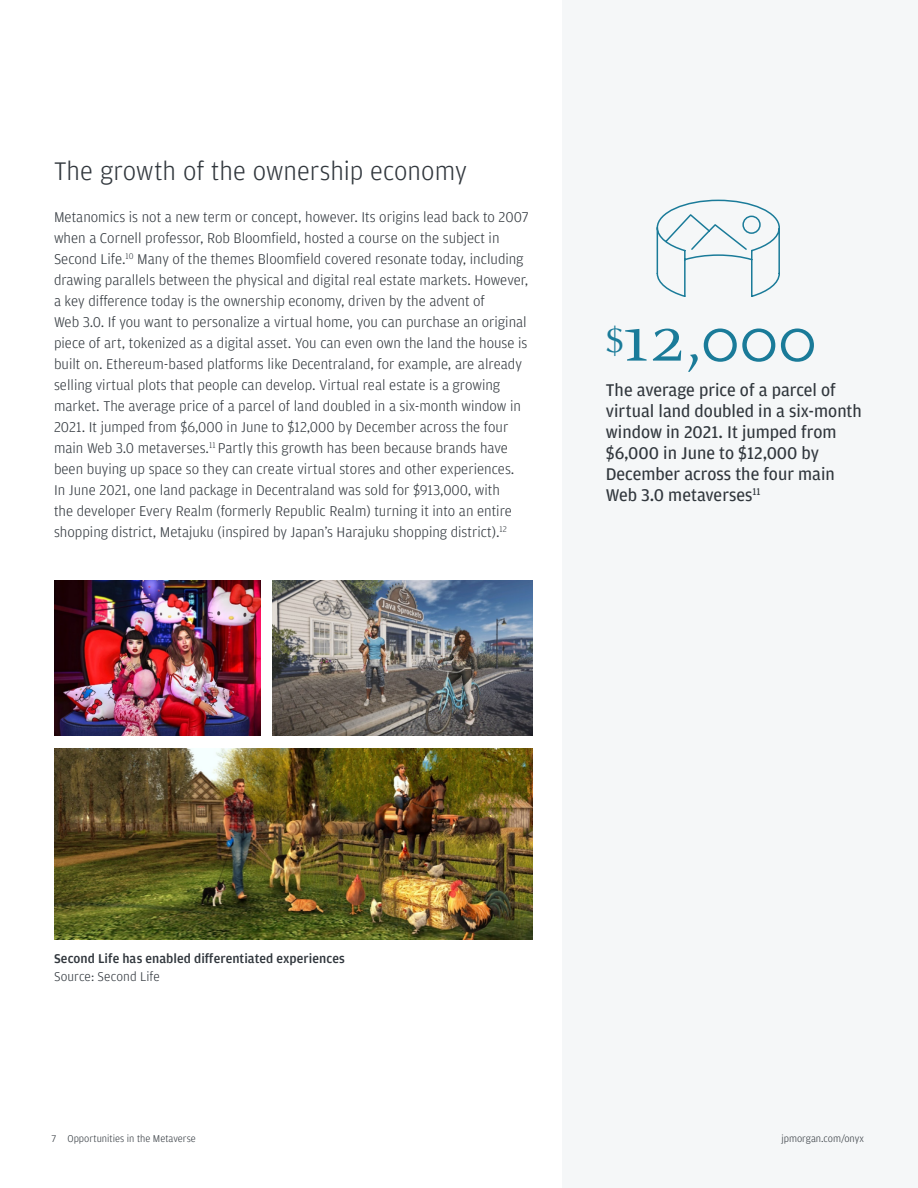
<style>
.page{position:relative;width:918px;height:1188px;background:#fff}
.page>*{position:absolute;margin:0;border:0;box-sizing:border-box;transform-origin:0 0}
.t1{font:72px "Celeste OT";color:#1a7b99}
.t2{font:300 27px "Amplitude";color:#31373d}
.Body_Paragraph_3{font:18px/21px "Amplitude";color:#31373d}
.Body_Paragraph{font:300 15px/21px "Amplitude";color:#31373d}
.t3{font:500 13.5px "Amplitude";letter-spacing:.005em;color:#31373d}
.t4{font:300 13.5px "Amplitude";letter-spacing:.005em;color:#31373d}
.t5{font:300 10.5px "Amplitude";color:#31373d}
.s1{font-size:37.5px}
</style>
<div class="page">
<div style="left:563px;top:0;width:355px;height:1188px;background:#f5f7f8"></div>
<img style="left:54px;top:580px;width:207px;height:156px">
<img style="left:273px;top:580px;width:260px;height:155px">
<img style="left:54px;top:749px;width:479px;height:190px">
<svg style="left:656px;top:199px;width:124px;height:98px"></svg>
<h2 class="t2" style="left:54px;top:154px;width:414px">The growth of the ownership economy</h2>
<p class="Body_Paragraph" style="left:54px;top:206px;width:476px">Metanomics is not a new term or concept, however. Its origins lead back to 2007 when a Cornell professor, Rob Bloomfield, hosted a course on the subject in Second Life.<sup>10</sup> Many of the themes Bloomfield covered resonate today, including drawing parallels between the physical and digital real estate markets. However, a key difference today is the ownership economy, driven by the advent of<br>Web 3.0. If you want to personalize a virtual home, you can purchase an original piece of art, tokenized as a digital asset. You can even own the land the house is built on. Ethereum-based platforms like Decentraland, for example, are already selling virtual plots that people can develop. Virtual real estate is a growing market. The average price of a parcel of land doubled in a six-month window in 2021. It jumped from $6,000 in June to $12,000 by December across the four main Web 3.0 metaverses.<sup>11</sup> Partly this growth has been because brands have been buying up space so they can create virtual stores and other experiences.<br>In June 2021, one land package in Decentraland was sold for $913,000, with<br>the developer Every Realm (formerly Republic Realm) turning it into an entire shopping district, Metajuku (inspired by Japan’s Harajuku shopping district).<sup>12</sup></p>
<h2 class="t1" style="left:606px;top:299px;width:211px"><span class="s1">$</span>12,000</h2>
<p class="Body_Paragraph_3" style="left:606px;top:379px;width:258px">The average price of a parcel of virtual land doubled in a six-month window in 2021. It jumped from $6,000 in June to $12,000 by<br>December across the four main<br>Web 3.0 metaverses<sup>11</sup></p>
<p class="t3" style="left:54px;top:950px;width:292px">Second Life has enabled differentiated experiences</p>
<p class="t4" style="left:54px;top:968px;width:107px">Source: Second Life</p>
<p class="t5" style="left:52px;top:1132px;width:146px">7 Opportunities in the Metaverse</p>
<p class="t5" style="left:781px;top:1132px;width:84px">jpmorgan.com/onyx</p>
</div>
